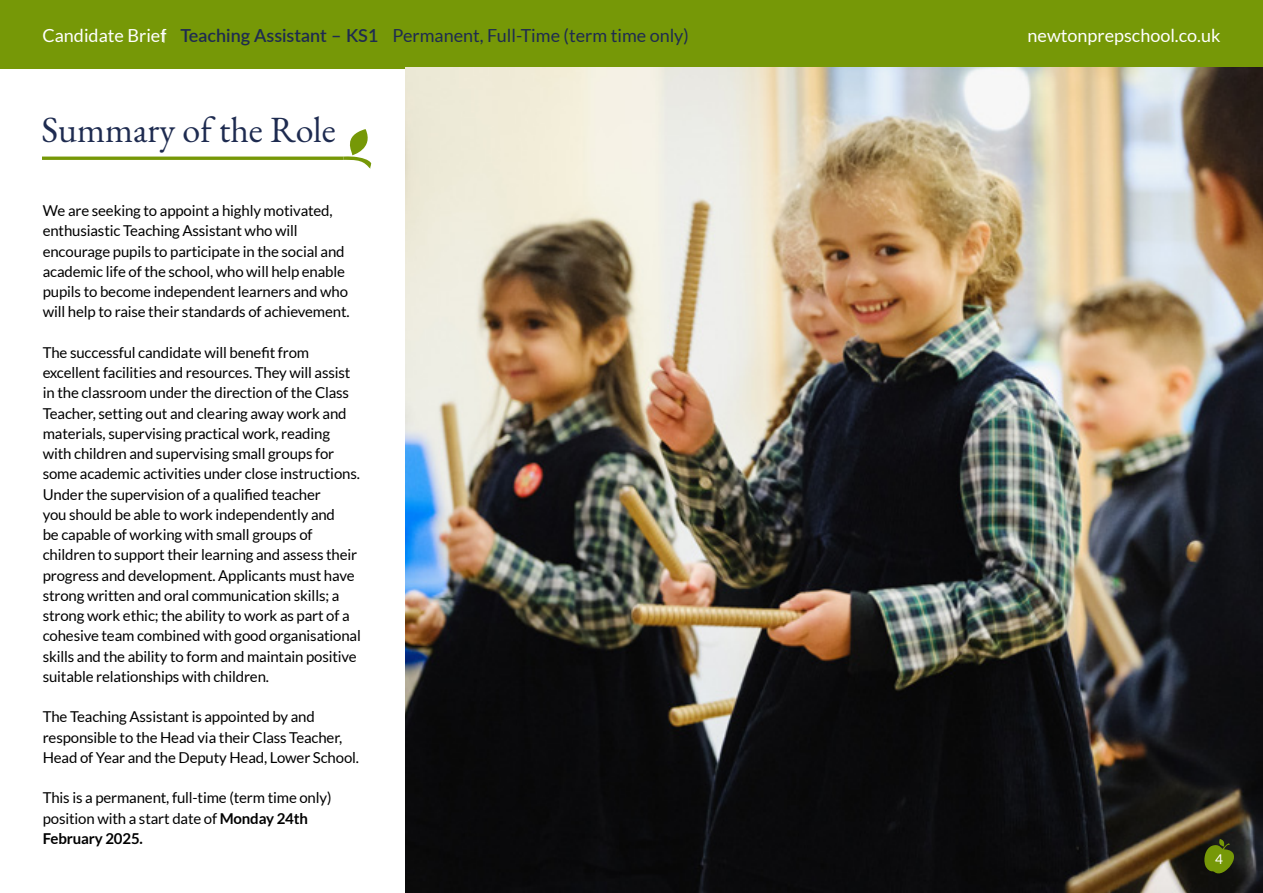
<style>
.page{position:relative;width:1263px;height:893px;background:#fff}
.page>*{position:absolute;margin:0;border:0;box-sizing:border-box;transform-origin:0 0}
.t1{font:36px "EB Garamond";color:#1e2b50}
.t2{font:18px "Lato";color:#1e2b50}
.t3{font:18px "Lato";color:#fff}
.t4{font:15px/20.2px "Lato";letter-spacing:-.01em;color:#000}
.t5{font:13.5px "Lato";color:#fff}
.s1{color:#fff}
.s2{font-weight:600}
.s3{font-weight:700}
</style>
<div class="page">
<div style="left:0;top:0;width:1263px;height:68px;background:#769807"></div>
<svg style="left:164px;top:29px;width:1px;height:14px"></svg>
<img style="left:405px;top:68px;width:858px;height:825px">
<svg style="left:1204px;top:839px;width:30px;height:34px"></svg>
<svg style="left:43px;top:129px;width:328px;height:40px"></svg>
<p class="t2" style="left:43px;top:26px;width:648px"><span class="s1">Candidate Brief</span> <span class="s2">Teaching Assistant – KS1</span> Permanent, Full-Time (term time only)</p>
<h1 class="t1" style="left:41px;top:106px;width:296px">Summary of the Role</h1>
<p class="t4" style="left:43px;top:200px;width:308px">We are seeking to appoint a highly motivated, enthusiastic Teaching Assistant who will encourage pupils to participate in the social and academic life of the school, who will help enable pupils to become independent learners and who will help to raise their standards of achievement.</p>
<p class="t4" style="left:43px;top:342px;width:320px">The successful candidate will benefit from excellent facilities and resources. They will assist in the classroom under the direction of the Class Teacher, setting out and clearing away work and materials, supervising practical work, reading with children and supervising small groups for some academic activities under close instructions.<br>Under the supervision of a qualified teacher<br>you should be able to work independently and<br>be capable of working with small groups of children to support their learning and assess their progress and development. Applicants must have strong written and oral communication skills; a strong work ethic; the ability to work as part of a cohesive team combined with good organisational skills and the ability to form and maintain positive suitable relationships with children.</p>
<p class="t4" style="left:43px;top:707px;width:318px">The Teaching Assistant is appointed by and responsible to the Head via their Class Teacher,<br>Head of Year and the Deputy Head, Lower School.</p>
<p class="t4" style="left:43px;top:788px;width:290px">This is a permanent, full-time (term time only) position with a start date of <span class="s3">Monday 24th<br>February 2025.</span></p>
<p class="t3" style="left:1027px;top:26px;width:194px">newtonprepschool.co.uk</p>
<p class="t5" style="left:1215px;top:851px;width:9px">4</p>
</div>
